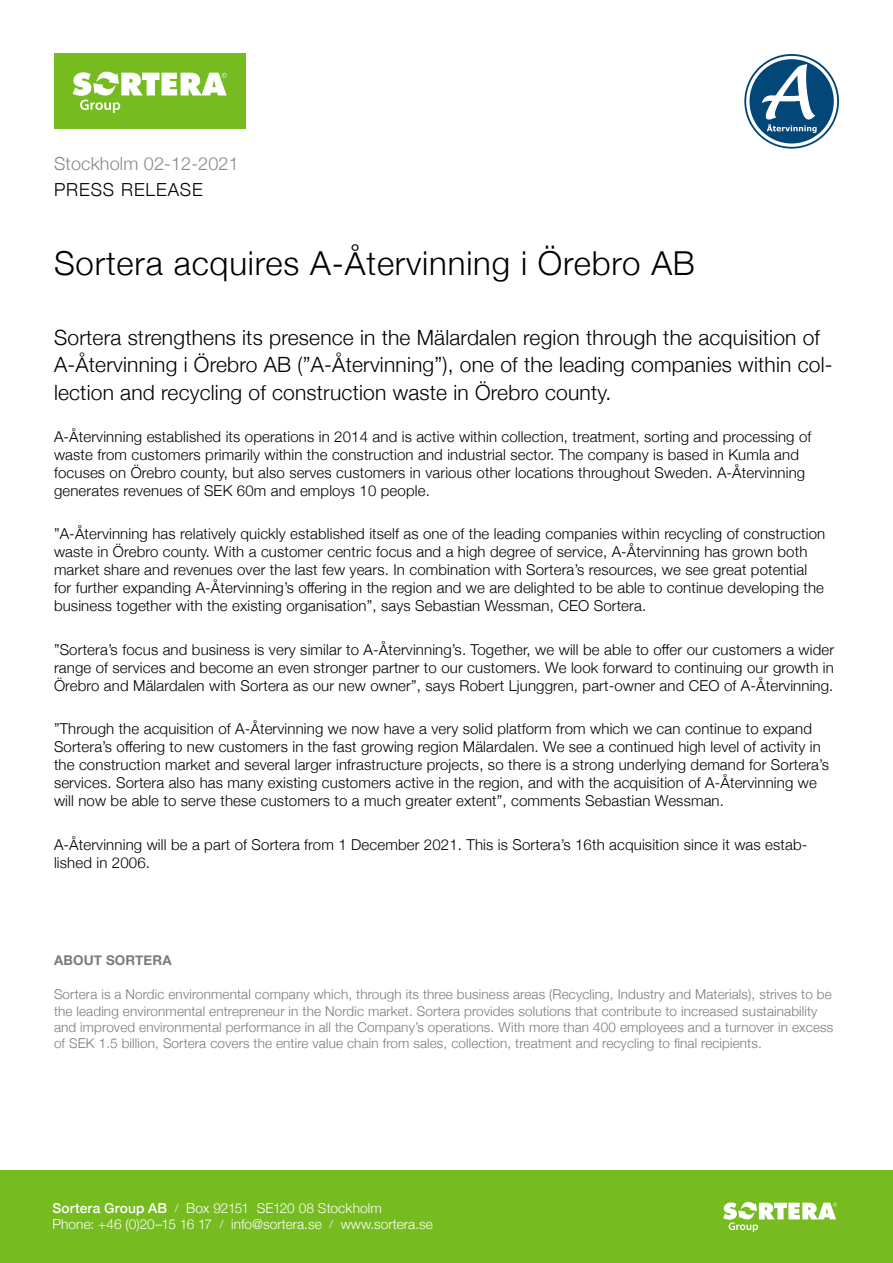
<style>
.page{position:relative;width:893px;height:1263px;background:#fff}
.page>*{position:absolute;margin:0;border:0;box-sizing:border-box;transform-origin:0 0}
.t1{font:300 33px "Helvetica Neue";letter-spacing:.025em;color:#000}
.t2{font:300 21px/27px "Helvetica Neue";letter-spacing:.01em;color:#000}
.t3{font:300 18px "Helvetica Neue";letter-spacing:.01em;color:#878787}
.t4{font:300 18px "Helvetica Neue";letter-spacing:.05em;color:#000}
.t5{font:300 15px/18px "Helvetica Neue";letter-spacing:.01em;color:#000}
.t6{font:300 13.65px "Helvetica Neue";color:#fff}
.t7{font:300 13.5px/16.2px "Helvetica Neue";letter-spacing:.01em;color:#7c7b7b}
.t8{font:700 13.5px "Helvetica Neue";letter-spacing:.01em;color:#7c7b7b}
.s1{font-weight:500}
.s2{font-size:11.4px}
</style>
<div class="page">
<div style="left:0;top:1170px;width:893px;height:93px;background:#76bc21"></div>
<svg style="left:723px;top:1202px;width:114px;height:30px"></svg>
<div style="left:54px;top:53px;width:191px;height:76px;background:#76bc21"></div>
<svg style="left:73px;top:72px;width:154px;height:41px"></svg>
<svg style="left:746px;top:56px;width:91px;height:91px"></svg>
<p class="t3" style="left:54px;top:149px;width:186px">Stockholm 02-12-2021</p>
<p class="t4" style="left:54px;top:175px;width:150px">PRESS RELEASE</p>
<p class="t1" style="left:54px;top:237px;width:642px">Sortera acquires A-Återvinning i Örebro AB</p>
<p class="t2" style="left:54px;top:323px;width:780px">Sortera strengthens its presence in the Mälardalen region through the acquisition of<br>A-Återvinning i Örebro AB (”A-Återvinning”), one of the leading companies within col&shy;lection and recycling of construction waste in Örebro county.</p>
<p class="t5" style="left:54px;top:426px;width:759px">A-Återvinning established its operations in 2014 and is active within collection, treatment, sorting and processing of waste from customers primarily within the construction and industrial sector. The company is based in Kumla and focuses on Örebro county, but also serves customers in various other locations throughout Sweden. A-Återvinning generates revenues of SEK 60m and employs 10 people.</p>
<p class="t5" style="left:54px;top:524px;width:773px">”A-Återvinning has relatively quickly established itself as one of the leading companies within recycling of construction waste in Örebro county. With a customer centric focus and a high degree of service, A-Återvinning has grown both market share and revenues over the last few years. In combination with Sortera’s resources, we see great potential for further expanding A-Återvinning’s offering in the region and we are delighted to be able to continue developing the business together with the existing organisation”, says Sebastian Wessman, CEO Sortera.</p>
<p class="t5" style="left:54px;top:639px;width:782px;text-align:justify">”Sortera’s focus and business is very similar to A-Återvinning’s. Together, we will be able to offer our customers a wider range of services and become an even stronger partner to our customers. We look forward to continuing our growth in Örebro and Mälardalen with Sortera as our new owner”, says Robert Ljunggren, part-owner and CEO of A-Återvinning.</p>
<p class="t5" style="left:54px;top:719px;width:777px">”Through the acquisition of A-Återvinning we now have a very solid platform from which we can continue to expand Sortera’s offering to new customers in the fast growing region Mälardalen. We see a continued high level of activity in the construction market and several larger infrastructure projects, so there is a strong underlying demand for Sortera’s services. Sortera also has many existing customers active in the region, and with the acquisition of A-Återvinning we will now be able to serve these customers to a much greater extent”, comments Sebastian Wessman.</p>
<p class="t5" style="left:54px;top:834px;width:755px">A-Återvinning will be a part of Sortera from 1 December 2021. This is Sortera’s 16th acquisition since it was estab&shy;lished in 2006.</p>
<p class="t8" style="left:54px;top:950px;width:119px">ABOUT SORTERA</p>
<p class="t7" style="left:54px;top:985px;width:781px">Sortera is a Nordic environmental company which, through its three business areas (Recycling, Industry and Materials), strives to be the leading environmental entrepreneur in the Nordic market. Sortera provides solutions that contribute to increased sustainability and improved environmental performance in all the Company’s operations. With more than 400 employees and a turnover in excess of SEK 1.5 billion, Sortera covers the entire value chain from sales, collection, treatment and recycling to final recipients.</p>
<p class="t6" style="left:52px;top:1197px;width:331px"><span class="s1">Sortera Group AB</span> <span class="s2">/</span> Box 92151 SE120 08 Stockholm</p>
<p class="t6" style="left:52px;top:1213px;width:382px">Phone: +46 (0)20–15 16 17 <span class="s2">/</span> info@sortera.se <span class="s2">/</span> www.sortera.se</p>
</div>
